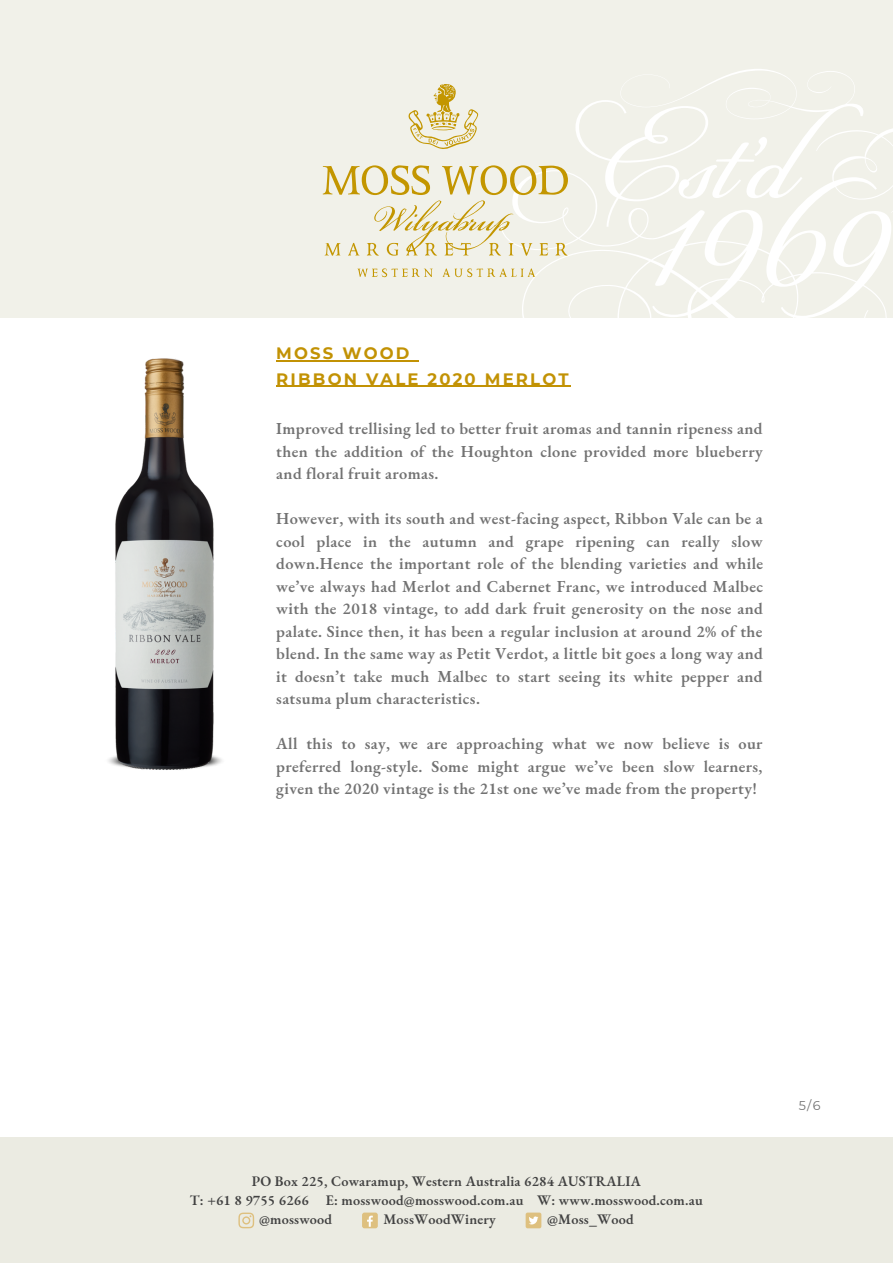
<style>
.page{position:relative;width:893px;height:1264px;background:#fff}
.page>*{position:absolute;margin:0;border:0;box-sizing:border-box;transform-origin:0 0}
.t1{font:700 16.5px/25.8px "Montserrat";letter-spacing:.13em;color:#c29204}
.t2{font:600 16.35px/22.5px "EB Garamond";letter-spacing:.02em;color:#727272;text-align:justify}
.t3{font:600 14.25px "EB Garamond";letter-spacing:.015em;color:#424242}
.t4{font:12.75px "Montserrat";color:#727272}
</style>
<div class="page">
<div style="left:0;top:0;width:892px;height:318px;background:#f1f1e9"></div>
<svg style="left:522px;top:129px;width:370px;height:189px"></svg>
<svg style="left:575px;top:69px;width:288px;height:158px"></svg>
<svg style="left:323px;top:84px;width:245px;height:193px"></svg>
<img style="left:108px;top:358px;width:114px;height:412px">
<div style="left:0;top:1136px;width:892px;height:126px;background:#ebebe2"></div>
<div style="left:525px;top:1212px;width:16px;height:16px;background:#dec07f;border-radius:2px"></div>
<svg style="left:529px;top:1216px;width:9px;height:8px"></svg>
<svg style="left:238px;top:1212px;width:16px;height:16px"></svg>
<div style="left:362px;top:1212px;width:16px;height:16px;background:#dec07f;border-radius:2px"></div>
<svg style="left:367px;top:1215px;width:6px;height:11px"></svg>
<hr style="left:276px;top:360px;width:135px;height:1px;background:#c29204">
<hr style="left:276px;top:386px;width:294px;height:1px;background:#c29204">
<p class="t1" style="left:276px;top:340px;width:294px">MOSS WOOD<br>RIBBON VALE 2020 MERLOT</p>
<p class="t2" style="left:276px;top:417px;width:488px">Improved trellising led to better fruit aromas and tannin ripeness and then the addition of the Houghton clone provided more blueberry and floral fruit aromas.</p>
<p class="t2" style="left:276px;top:507px;width:488px">However, with its south and west-facing aspect, Ribbon Vale can be a cool place in the autumn and grape ripening can really slow down.Hence the important role of the blending varieties and while we’ve always had Merlot and Cabernet Franc, we introduced Malbec with the 2018 vintage, to add dark fruit generosity on the nose and palate. Since then, it has been a regular inclusion at around 2% of the blend. In the same way as Petit Verdot, a little bit goes a long way and it doesn’t take much Malbec to start seeing its white pepper and satsuma plum characteristics.</p>
<p class="t2" style="left:276px;top:732px;width:487px">All this to say, we are approaching what we now believe is our preferred long-style. Some might argue we’ve been slow learners, given the 2020 vintage is the 21st one we’ve made from the property!</p>
<p class="t3" style="left:252px;top:1171px;width:390px">PO Box 225, Cowaramup, Western Australia 6284 AUSTRALIA</p>
<p class="t3" style="left:190px;top:1190px;width:514px">T: +61 8 9755 6266 E: mosswood@mosswood.com.au W: www.mosswood.com.au</p>
<p class="t3" style="left:259px;top:1209px;width:75px">@mosswood</p>
<p class="t3" style="left:383px;top:1209px;width:114px">MossWoodWinery</p>
<p class="t3" style="left:547px;top:1209px;width:88px">@Moss_Wood</p>
<p class="t4" style="left:798px;top:1098px;width:23px">5/6</p>
</div>
